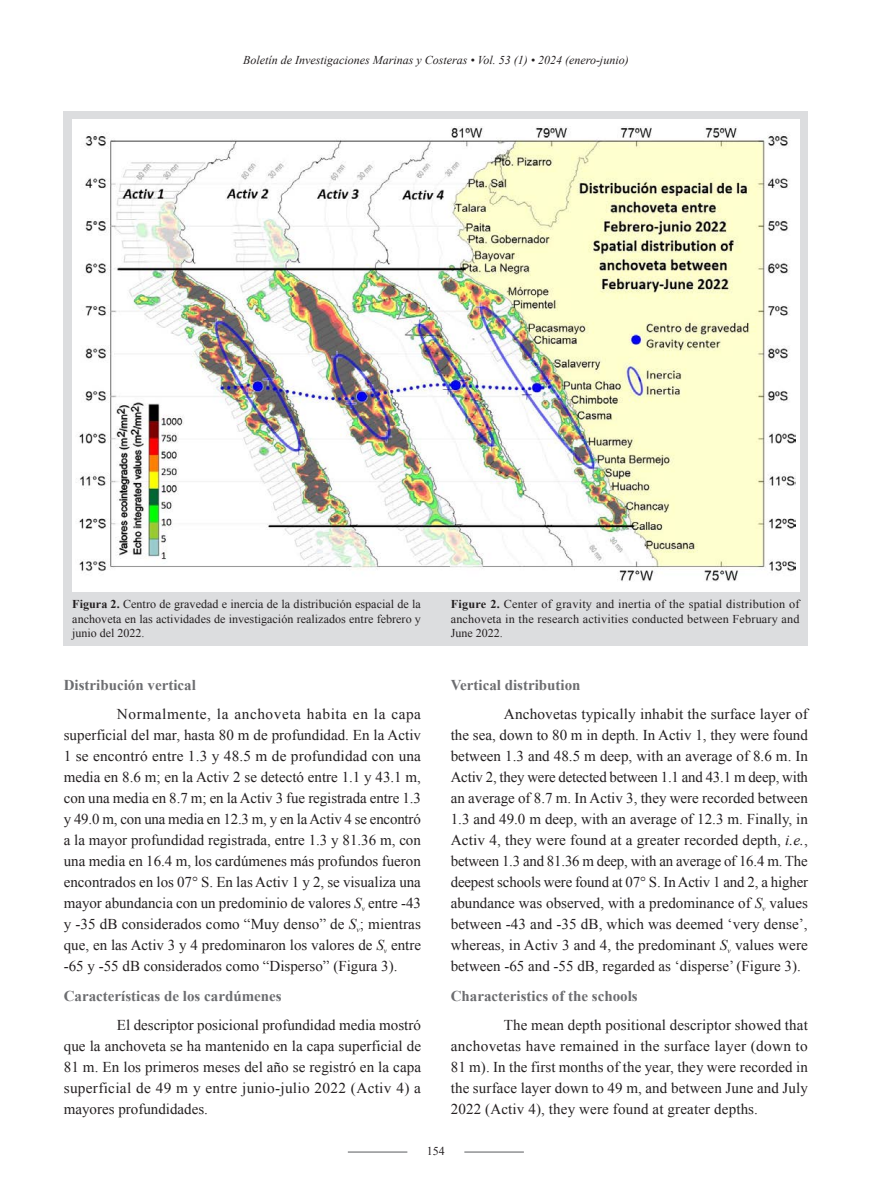
<style>
.page{position:relative;width:893px;height:1191px;background:#fff}
.page>*{position:absolute;margin:0;border:0;box-sizing:border-box;transform-origin:0 0}
.t1{font:15px/21px "Times New Roman";color:#231f20;text-align:justify}
.t2{font:700 15px "Times New Roman";color:#6c6d70}
.t3{font:12px/14.4px "Times New Roman";letter-spacing:.005em;color:#231f20;text-align:justify}
.t4{font:italic 12px "Times New Roman";color:#231f20}
.s1{font-weight:700}
.s2{font-style:italic}
</style>
<div class="page">
<hr style="left:348px;top:1151px;width:59px;height:1px;background:#6c6d70">
<hr style="left:464px;top:1151px;width:60px;height:1px;background:#6c6d70">
<div style="left:64px;top:111px;width:744px;height:534px;background:#dcdddf"></div>
<div style="left:72px;top:119px;width:727px;height:472px;background:#fff"></div>
<img style="left:76px;top:127px;width:720px;height:455px">
<p class="t4" style="left:243px;top:52px;width:387px">Boletín de Investigaciones Marinas y Costeras • Vol. 53 (1) • 2024 (enero-junio)</p>
<p class="t3" style="left:72px;top:597px;width:350px"><span class="s1">Figura 2.</span> Centro de gravedad e inercia de la distribución espacial de la anchoveta en las actividades de investigación realizados entre febrero y junio del 2022.</p>
<p class="t2" style="left:64px;top:674px;width:134px">Distribución vertical</p>
<p class="t1" style="left:64px;top:703px;width:359px;text-indent:53px">Normalmente, la anchoveta habita en la capa superficial del mar, hasta 80 m de profundidad. En la Activ 1 se encontró entre 1.3 y 48.5 m de profundidad con una media en 8.6 m; en la Activ 2 se detectó entre 1.1 y 43.1 m, con una media en 8.7 m; en la Activ 3 fue registrada entre 1.3 y 49.0 m, con una media en 12.3 m, y en la Activ 4 se encontró a la mayor profundidad registrada, entre 1.3 y 81.36 m, con una media en 16.4 m, los cardúmenes más profundos fueron encontrados en los 07° S. En las Activ 1 y 2, se visualiza una mayor abundancia con un predominio de valores <span class="s2">S</span><sub>v</sub> entre -43 y -35 dB considerados como “Muy denso” de <span class="s2">S</span><sub>v</sub>; mientras que, en las Activ 3 y 4 predominaron los valores de <span class="s2">S</span><sub>v</sub> entre -65 y -55 dB considerados como “Disperso” (Figura 3).</p>
<p class="t2" style="left:64px;top:985px;width:219px">Características de los cardúmenes</p>
<p class="t1" style="left:64px;top:1014px;width:359px;text-indent:53px">El descriptor posicional profundidad media mostró que la anchoveta se ha mantenido en la capa superficial de 81 m. En los primeros meses del año se registró en la capa superficial de 49 m y entre junio-julio 2022 (Activ 4) a mayores profundidades.</p>
<p class="t3" style="left:451px;top:597px;width:350px"><span class="s1">Figure 2.</span> Center of gravity and inertia of the spatial distribution of anchoveta in the research activities conducted between February and June 2022.</p>
<p class="t2" style="left:451px;top:674px;width:131px">Vertical distribution</p>
<p class="t1" style="left:451px;top:703px;width:359px;text-indent:53px">Anchovetas typically inhabit the surface layer of the sea, down to 80 m in depth. In Activ 1, they were found between 1.3 and 48.5 m deep, with an average of 8.6 m. In Activ 2, they were detected between 1.1 and 43.1 m deep, with an average of 8.7 m. In Activ 3, they were recorded between 1.3 and 49.0 m deep, with an average of 12.3 m. Finally, in Activ 4, they were found at a greater recorded depth, <span class="s2">i.e.</span>, between 1.3 and 81.36 m deep, with an average of 16.4 m. The deepest schools were found at 07° S. In Activ 1 and 2, a higher abundance was observed, with a predominance of <span class="s2">S</span><sub>v</sub> values between -43 and -35 dB, which was deemed ‘very dense’, whereas, in Activ 3 and 4, the predominant <span class="s2">S</span><sub>v</sub> values were between -65 and -55 dB, regarded as ‘disperse’ (Figure 3).</p>
<p class="t2" style="left:451px;top:985px;width:189px">Characteristics of the schools</p>
<p class="t1" style="left:451px;top:1014px;width:359px;text-indent:53px">The mean depth positional descriptor showed that anchovetas have remained in the surface layer (down to 81 m). In the first months of the year, they were recorded in the surface layer down to 49 m, and between June and July 2022 (Activ 4), they were found at greater depths.</p>
<p class="t3" style="left:427px;top:1144px;width:19px">154</p>
</div>
